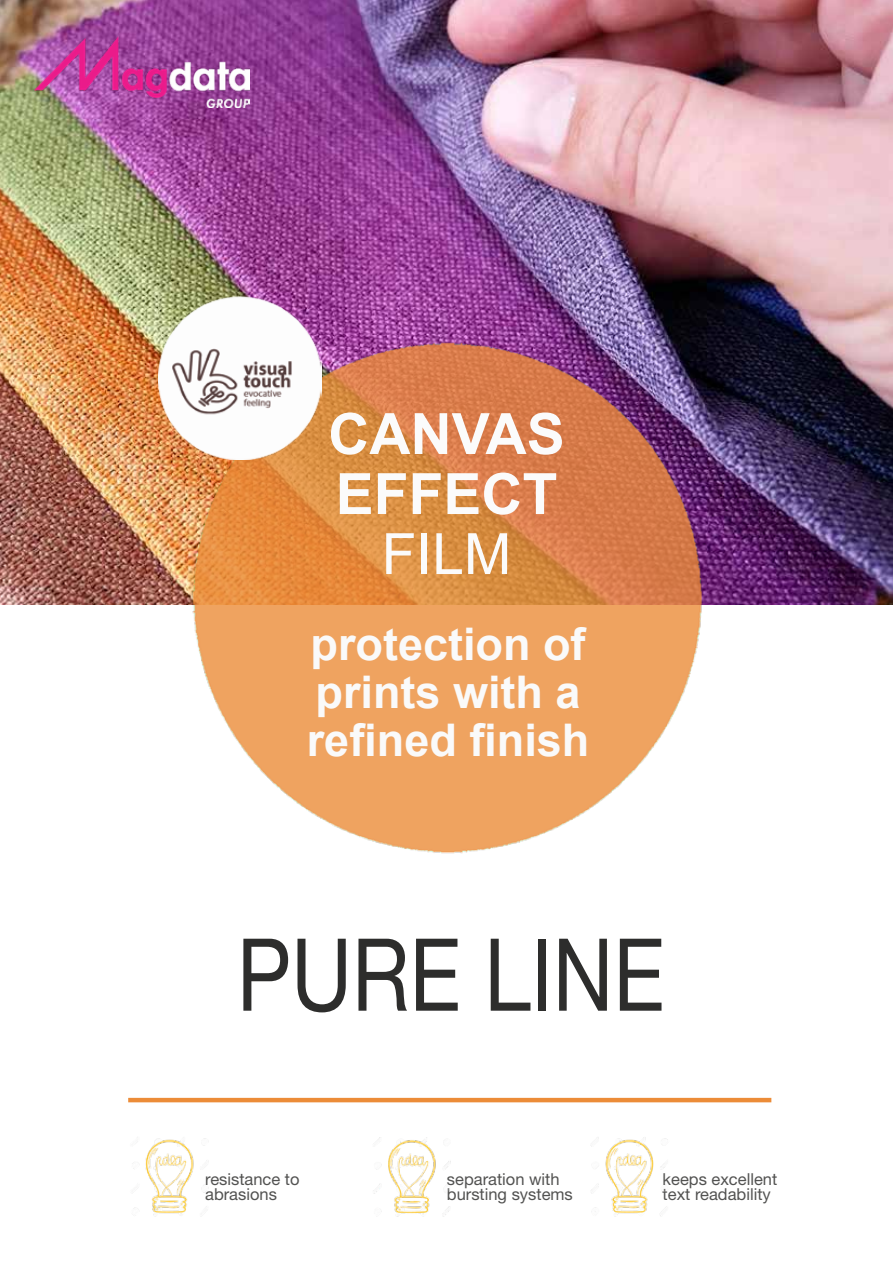
<style>
.page{position:relative;width:893px;height:1263px;background:#fff}
.page>*{position:absolute;margin:0;border:0;box-sizing:border-box;transform-origin:0 0}
.t1{font:100.8px "Helvetica Neue";color:#2d2d2c;scale:.83 1}
.t2{font:700 57px/60px "Arial";color:#fbfbfb}
.t3{font:57px "Arial";color:#fbfbfb}
.t4{font:700 45px/48px "Arial";color:#fafafa}
.t5{font:16.5px/15px "Helvetica Neue";color:#525251}
</style>
<div class="page">
<img style="left:0;top:0;width:893px;height:605px">
<img style="left:128px;top:1098px;width:644px;height:119px">
<img style="left:172px;top:326px;width:548px;height:528px">
<img style="left:34px;top:36px;width:216px;height:71px">
<img style="left:158px;top:297px;width:163px;height:162px">
<h2 class="t2" style="left:328px;top:405px;width:238px">CANVAS<br>EFFECT</h2>
<h2 class="t3" style="left:382px;top:515px;width:131px">FILM</h2>
<h3 class="t4" style="left:307px;top:621px;width:284px">protection of prints with a refined finish</h3>
<h1 class="t1" style="left:237px;top:915px;width:517px">PURE LINE</h1>
<p class="t5" style="left:205px;top:1171px;width:96px">resistance to abrasions</p>
<p class="t5" style="left:447px;top:1171px;width:127px">separation with bursting systems</p>
<p class="t5" style="left:663px;top:1171px;width:116px">keeps excellent text readability</p>
</div>
